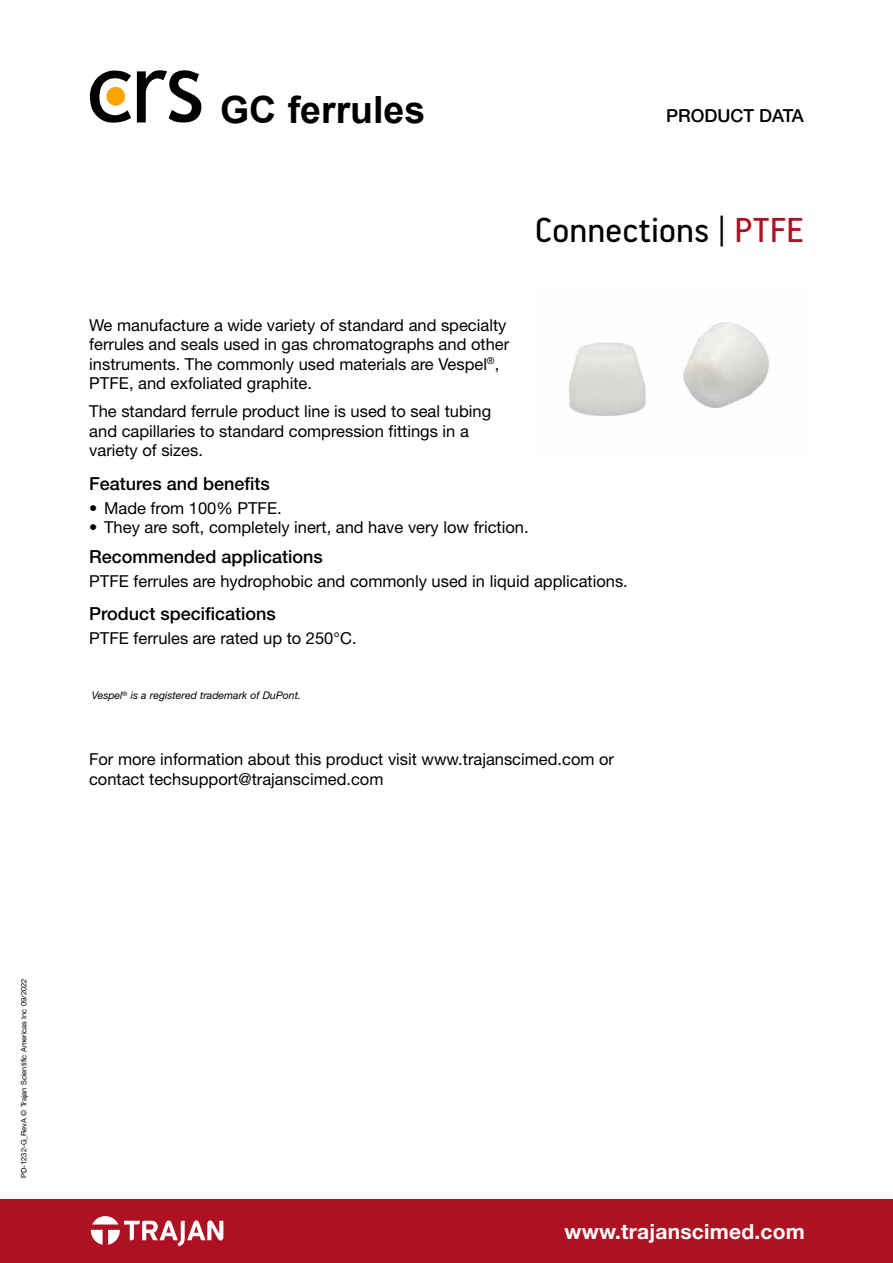
<style>
.page{position:relative;width:893px;height:1263px;background:#fff}
.page>*{position:absolute;margin:0;border:0;box-sizing:border-box;transform-origin:0 0}
.PD_Product_family_bl{font:39px "PF Handbook Pro";color:#000}
.Body_Text{font:700 37.5px "Arial";color:#000}
.www_trajanscimed_com{font:700 21px "Helvetica Neue LT Std";letter-spacing:.01em;color:#fff}
.Heading{font:500 18px "Helvetica Neue LT Std";color:#000}
.Product_Data_Heading{font:500 18px "Helvetica Neue LT Std";color:#000}
.Text{font:16.5px/19.5px "Helvetica Neue LT Std";color:#000}
.Asterix_Small_Table{font:italic 10.5px "Helvetica Neue LT Std";color:#000}
.Trajan_Copyright_-_B{font:7.5px "Helvetica Neue LT Std";color:#000}
.s1{color:#ae1122}
</style>
<div class="page">
<div style="left:0;top:1199px;width:893px;height:64px;background:#ae1122"></div>
<svg style="left:91px;top:1216px;width:132px;height:30px"></svg>
<svg style="left:137px;top:70px;width:65px;height:53px"></svg>
<svg style="left:90px;top:70px;width:41px;height:53px"></svg>
<img style="left:569px;top:322px;width:200px;height:97px">
<p class="Body_Text" style="left:220px;top:83px;width:207px">GC ferrules</p>
<h2 class="Body_Text" style="left:220px;top:83px;width:257px">Product range</h2>
<p class="Product_Data_Heading" style="left:666px;top:105px;width:139px">PRODUCT DATA</p>
<p class="PD_Product_family_bl" style="left:535px;top:206px;width:270px">Connections | <span class="s1">PTFE</span></p>
<p class="Text" style="left:89px;top:315px;width:421px">We manufacture a wide variety of standard and specialty ferrules and seals used in gas chromatographs and other instruments. The commonly used materials are Vespel<sup>®</sup>, PTFE, and exfoliated graphite.</p>
<p class="Text" style="left:89px;top:401px;width:403px">The standard ferrule product line is used to seal tubing and capillaries to standard compression fittings in a variety of sizes.</p>
<p class="Heading" style="left:89px;top:473px;width:182px">Features and benefits</p>
<p class="Text" style="left:89px;top:498px;width:194px">• Made from 100% PTFE.</p>
<p class="Text" style="left:89px;top:517px;width:441px">• They are soft, completely inert, and have very low friction.</p>
<p class="Heading" style="left:89px;top:546px;width:235px">Recommended applications</p>
<p class="Text" style="left:89px;top:571px;width:540px">PTFE ferrules are hydrophobic and commonly used in liquid applications.</p>
<p class="Heading" style="left:89px;top:603px;width:188px">Product specifications</p>
<p class="Text" style="left:89px;top:628px;width:269px">PTFE ferrules are rated up to 250°C.</p>
<p class="Asterix_Small_Table" style="left:92px;top:689px;width:211px">Vespel<sup>®</sup> is a registered trademark of DuPont.</p>
<p class="Text" style="left:89px;top:749px;width:527px">For more information about this product visit www.trajanscimed.com or contact techsupport@trajanscimed.com</p>
<p class="Trajan_Copyright_-_B" style="left:19px;top:1178px;width:201px;rotate:-90deg">PD-1232-G_RevA © Trajan Scientific Americas Inc 09/2022</p>
<p class="www_trajanscimed_com" style="left:564px;top:1218px;width:242px">www.trajanscimed.com</p>
</div>
